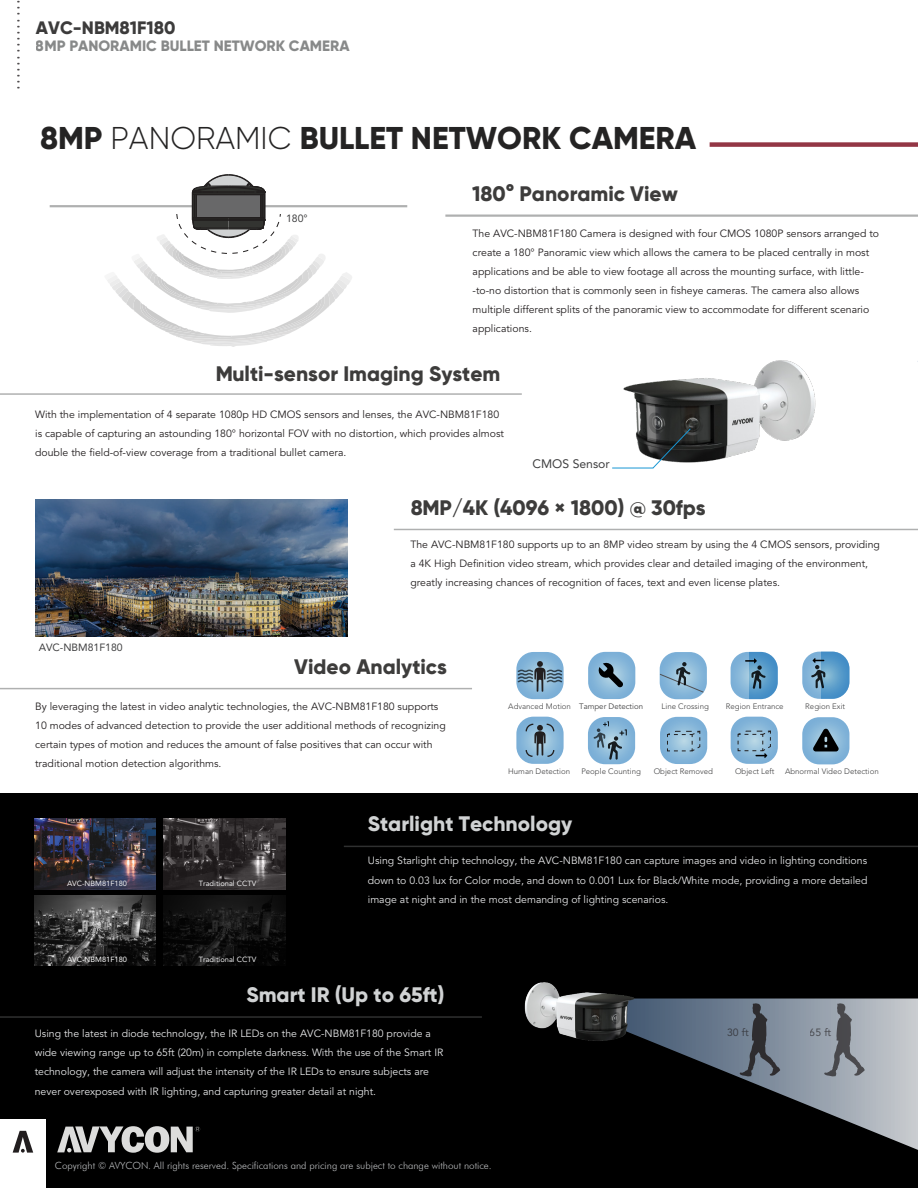
<style>
.page{position:relative;width:918px;height:1188px;background:#fff}
.page>*{position:absolute;margin:0;border:0;box-sizing:border-box;transform-origin:0 0}
.t1{font:800 31.5px "Gilroy";color:#191818}
.t2{font:800 21px "Gilroy";color:#1a1918}
.t3{font:800 21px "Gilroy";color:#d0d2d3}
.t4{font:19.8px "Myriad Pro";color:#231f20;scale:.74 1}
.t5{font:800 18px "Gilroy";color:#191818}
.t6{font:800 15px "Gilroy";color:#606262}
.t7{font:12.3px "Avenir LT Std";color:#404041}
.t8{font:10.5px/19px "Avenir LT Std";color:#231f20}
.t9{font:10.5px/19px "Avenir LT Std";color:#e6e7e8;text-align:justify}
.t10{font:10.5px "Avenir LT Std";color:#404041}
.t11{font:10.5px "Avenir LT Std";color:#231f20}
.t12{font:300 9.9px "Futura BT";color:#bbbdbf}
.t13{font:300 7.95px "Avenir LT Std";color:#404041}
.t14{font:7.95px "Avenir LT Std";color:#404041}
.t15{font:7.5px "Avenir LT Std";color:#f1f1f2}
.t16{font:7.5px "Avenir LT Std";color:#fff}
.s1{font-weight:300}
</style>
<div class="page">
<hr style="left:50px;top:205px;width:142px;height:2px;background:#606262">
<hr style="left:265px;top:205px;width:142px;height:2px;background:#606262">
<div style="left:0;top:794px;width:918px;height:325px;background:#000"></div>
<div style="left:46px;top:1095px;width:872px;height:93px;background:#000"></div>
<svg style="left:655px;top:999px;width:263px;height:151px"></svg>
<hr style="left:445px;top:215px;width:473px;height:2px;background:#606262">
<div style="left:710px;top:142px;width:208px;height:5px;background:#933645"></div>
<hr style="left:344px;top:846px;width:574px;height:1px;background:#606262">
<hr style="left:394px;top:529px;width:524px;height:1px;background:#606262">
<hr style="left:0;top:393px;width:522px;height:2px;background:#606262">
<hr style="left:0;top:688px;width:472px;height:1px;background:#606262">
<hr style="left:0;top:1016px;width:482px;height:2px;background:#606262">
<div style="left:516px;top:717px;width:48px;height:47px;background:#7eb1d7;border-radius:17px"></div>
<svg style="left:525px;top:723px;width:30px;height:34px"></svg>
<div style="left:588px;top:717px;width:47px;height:47px;background:#7eb1d7;border-radius:17px"></div>
<svg style="left:660px;top:717px;width:47px;height:47px"></svg>
<svg style="left:667px;top:731px;width:34px;height:21px"></svg>
<svg style="left:731px;top:717px;width:47px;height:47px"></svg>
<svg style="left:737px;top:730px;width:34px;height:28px"></svg>
<svg style="left:516px;top:652px;width:48px;height:47px"></svg>
<svg style="left:518px;top:661px;width:44px;height:32px"></svg>
<svg style="left:802px;top:717px;width:47px;height:47px"></svg>
<svg style="left:588px;top:652px;width:47px;height:47px"></svg>
<svg style="left:598px;top:662px;width:25px;height:26px"></svg>
<div style="left:660px;top:652px;width:47px;height:47px;background:#7eb1d7;border-radius:17px"></div>
<svg style="left:659px;top:662px;width:45px;height:31px"></svg>
<svg style="left:731px;top:652px;width:47px;height:47px"></svg>
<svg style="left:745px;top:652px;width:33px;height:47px;background:#6399be"></svg>
<div style="left:802px;top:652px;width:47px;height:47px;background:#7eb1d7;border-radius:17px"></div>
<svg style="left:811px;top:652px;width:38px;height:47px"></svg>
<svg style="left:13px;top:1131px;width:20px;height:22px"></svg>
<svg style="left:57px;top:1126px;width:143px;height:27px"></svg>
<svg style="left:740px;top:1003px;width:40px;height:73px;background:#636c79"></svg>
<svg style="left:824px;top:1003px;width:41px;height:73px;background:#888e96"></svg>
<svg style="left:594px;top:721px;width:33px;height:39px"></svg>
<svg style="left:812px;top:728px;width:27px;height:23px"></svg>
<svg style="left:104px;top:174px;width:248px;height:173px"></svg>
<img style="left:612px;top:360px;width:204px;height:108px">
<svg style="left:652px;top:428px;width:40px;height:41px"></svg>
<hr style="left:612px;top:468px;width:41px;height:1px;background:#1897d4">
<img style="left:34px;top:896px;width:122px;height:70px">
<img style="left:164px;top:896px;width:121px;height:70px">
<img style="left:34px;top:819px;width:122px;height:70px">
<svg style="left:164px;top:819px;width:121px;height:70px;background:#393536"></svg>
<img style="left:37px;top:922px;width:133px;height:44px">
<img style="left:40px;top:929px;width:107px;height:37px">
<img style="left:35px;top:499px;width:313px;height:138px">
<img style="left:524px;top:982px;width:131px;height:61px">
<h3 class="t4" style="left:36px;top:0;width:122px;rotate:90deg">. . . . . . . . . . . . . . .</h3>
<h3 class="t5" style="left:36px;top:16px;width:141px">AVC-NBM81F180</h3>
<h3 class="t6" style="left:36px;top:37px;width:315px">8MP PANORAMIC BULLET NETWORK CAMERA</h3>
<h1 class="t1" style="left:40px;top:118px;width:658px">8MP <span class="s1">PANORAMIC</span> BULLET NETWORK CAMERA</h1>
<p class="t10" style="left:286px;top:212px;width:23px">180°</p>
<h2 class="t2" style="left:472px;top:181px;width:207px">180° Panoramic View</h2>
<p class="t8" style="left:473px;top:224px;width:408px">The AVC-NBM81F180 Camera is designed with four CMOS 1080P sensors arranged to create a 180° Panoramic view which allows the camera to be placed centrally in most applications and be able to view footage all across the mounting surface, with little--to-no distortion that is commonly seen in fisheye cameras. The camera also allows multiple different splits of the panoramic view to accommodate for different scenario applications.</p>
<h2 class="t2" style="left:215px;top:360px;width:287px">Multi-sensor Imaging System</h2>
<p class="t8" style="left:35px;top:405px;width:470px">With the implementation of 4 separate 1080p HD CMOS sensors and lenses, the AVC-NBM81F180 is capable of capturing an astounding 180° horizontal FOV with no distortion, which provides almost double the field-of-view coverage from a traditional bullet camera.</p>
<p class="t7" style="left:532px;top:457px;width:79px">CMOS Sensor</p>
<h2 class="t2" style="left:410px;top:494px;width:297px">8MP/4K (4096 × 1800) @ 30fps</h2>
<p class="t8" style="left:410px;top:535px;width:471px">The AVC-NBM81F180 supports up to an 8MP video stream by using the 4 CMOS sensors, providing a 4K High Definition video stream, which provides clear and detailed imaging of the environment, greatly increasing chances of recognition of faces, text and even license plates.</p>
<p class="t10" style="left:39px;top:642px;width:86px">AVC-NBM81F180</p>
<h2 class="t2" style="left:294px;top:653px;width:154px">Video Analytics</h2>
<p class="t8" style="left:35px;top:697px;width:412px">By leveraging the latest in video analytic technologies, the AVC-NBM81F180 supports 10 modes of advanced detection to provide the user additional methods of recognizing certain types of motion and reduces the amount of false positives that can occur with traditional motion detection algorithms.</p>
<p class="t13" style="left:508px;top:702px;width:64px">Advanced Motion</p>
<p class="t14" style="left:579px;top:702px;width:65px">Tamper Detection</p>
<p class="t13" style="left:662px;top:702px;width:49px">Line Crossing</p>
<p class="t13" style="left:726px;top:701px;width:59px">Region Entrance</p>
<p class="t13" style="left:805px;top:702px;width:41px">Region Exit</p>
<p class="t13" style="left:508px;top:767px;width:63px">Human Detection</p>
<p class="t13" style="left:654px;top:767px;width:61px">Object Removed</p>
<p class="t13" style="left:735px;top:767px;width:41px">Object Left</p>
<p class="t13" style="left:581px;top:767px;width:61px">People Counting</p>
<p class="t13" style="left:785px;top:767px;width:95px">Abnormal Video Detection</p>
<p class="t15" style="left:67px;top:879px;width:62px">AVC-NBM81F180</p>
<p class="t15" style="left:199px;top:879px;width:59px">Traditional CCTV</p>
<p class="t16" style="left:67px;top:955px;width:62px">AVC-NBM81F180</p>
<p class="t15" style="left:199px;top:955px;width:59px">Traditional CCTV</p>
<h2 class="t3" style="left:368px;top:810px;width:206px">Starlight Technology</h2>
<p class="t9" style="left:368px;top:852px;width:501px">Using Starlight chip technology, the AVC-NBM81F180 can capture images and video in lighting conditions down to 0.03 lux for Color mode, and down to 0.001 Lux for Black/White mode, providing a more detailed image at night and in the most demanding of lighting scenarios.</p>
<h2 class="t3" style="left:246px;top:982px;width:200px">Smart IR (Up to 65ft)</h2>
<p class="t9" style="left:35px;top:1024px;width:410px;text-align:left">Using the latest in diode technology, the IR LEDs on the AVC-NBM81F180 provide a wide viewing range up to 65ft (20m) in complete darkness. With the use of the Smart IR technology, the camera will adjust the intensity of the IR LEDs to ensure subjects are never overexposed with IR lighting, and capturing greater detail at night.</p>
<p class="t11" style="left:727px;top:1027px;width:23px">30 ft</p>
<p class="t11" style="left:810px;top:1027px;width:23px">65 ft</p>
<p class="t12" style="left:55px;top:1160px;width:438px">Copyright © AVYCON. All rights reserved. Specifications and pricing are subject to change without notice.</p>
</div>
